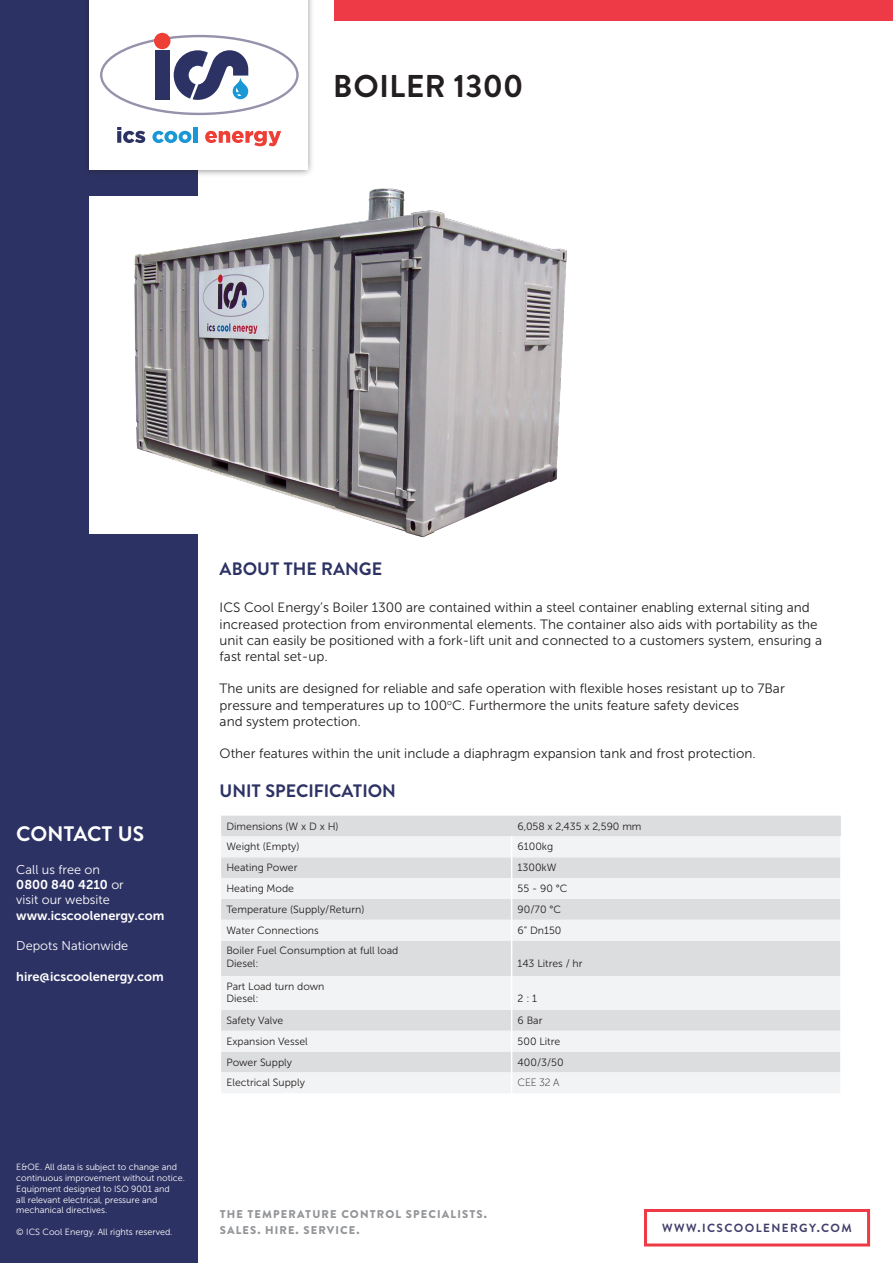
<style>
.page{position:relative;width:893px;height:1263px;background:#fff}
.page>*{position:absolute;margin:0;border:0;box-sizing:border-box;transform-origin:0 0}
.BRANDON_TABLE_TEXT{font:700 31.5px "Brandon Text";letter-spacing:.02em;color:#231f20}
.t1{font:700 21px "Brandon Text";color:#fff}
.t2{font:700 18px "Brandon Text";color:#2d3264}
.t3{font:13.5px/16.2px "Museo Sans 300";color:#231f20}
.t4{font:12.75px "Museo Sans 700";color:#fff}
.t5{font:12.75px "Museo Sans 300";color:#fff}
.t6{font:700 11.85px "Brandon Text";letter-spacing:.12em;color:#423e6b}
.t7{font:900 11.25px/16.5px "Brandon Text";letter-spacing:.1em;color:#939598}
.t8{font:10.5px "Museo Sans 300";color:#231f20}
.Museo_table_text{font:10.5px "Museo Sans 100";color:#231f20}
.t9{font:9px/10.8px "Museo Sans 300";color:#fff}
.s1{font-family:"Museo Sans 300"}
</style>
<div class="page">
<div style="left:0;top:0;width:198px;height:1263px;background:#2d3264"></div>
<div style="left:81px;top:0;width:234px;height:178px;background:#231f20;opacity:.55"></div>
<div style="left:89px;top:0;width:218px;height:170px;background:#fff"></div>
<div style="left:154px;top:33px;width:16px;height:16px;background:#ee3f37;border-radius:50%"></div>
<svg style="left:100px;top:35px;width:199px;height:80px"></svg>
<svg style="left:117px;top:127px;width:28px;height:16px"></svg>
<svg style="left:152px;top:131px;width:39px;height:12px"></svg>
<hr style="left:193px;top:127px;width:4px;height:16px;background:#1a97d5">
<svg style="left:205px;top:131px;width:76px;height:15px"></svg>
<div style="left:644px;top:1209px;width:226px;height:37px;border:3px solid #ee3946"></div>
<div style="left:335px;top:0;width:558px;height:21px;background:#ee3946"></div>
<div style="left:89px;top:196px;width:342px;height:337px;background:#fff"></div>
<div style="left:221px;top:816px;width:620px;height:20px;background:#dcdddf"></div>
<svg style="left:221px;top:836px;width:619px;height:257px;fill:#f2f3f4"></svg>
<svg style="left:511px;top:836px;width:1px;height:104px"></svg>
<hr style="left:511px;top:940px;width:1px;height:36px;background:#fff">
<hr style="left:511px;top:976px;width:1px;height:34px;background:#fff">
<svg style="left:511px;top:1010px;width:1px;height:83px"></svg>
<img style="left:128px;top:188px;width:439px;height:350px">
<p class="BRANDON_TABLE_TEXT" style="left:333px;top:64px;width:191px">BOILER 1300</p>
<p class="t1" style="left:16px;top:819px;width:129px">CONTACT US</p>
<p class="t5" style="left:16px;top:863px;width:85px">Call us free on</p>
<p class="t4" style="left:16px;top:878px;width:109px">0800 840 4210 <span class="s1">or</span></p>
<p class="t5" style="left:16px;top:893px;width:95px">visit our website</p>
<p class="t4" style="left:16px;top:908px;width:150px">www.icscoolenergy.com</p>
<p class="t5" style="left:16px;top:939px;width:113px">Depots Nationwide</p>
<p class="t4" style="left:16px;top:969px;width:149px">hire@icscoolenergy.com</p>
<p class="t9" style="left:16px;top:1162px;width:170px">E&amp;OE. All data is subject to change and continuous improvement without notice.<br>Equipment designed to ISO 9001 and<br>all relevant electrical, pressure and mechanical directives.</p>
<p class="t9" style="left:16px;top:1226px;width:158px">© ICS Cool Energy. All rights reserved.</p>
<p class="t2" style="left:220px;top:556px;width:164px">ABOUT THE RANGE</p>
<p class="t3" style="left:220px;top:600px;width:604px">ICS Cool Energy’s Boiler 1300 are contained within a steel container enabling external siting and increased protection from environmental elements. The container also aids with portability as the unit can easily be positioned with a fork-lift unit and connected to a customers system, ensuring a fast rental set-up.</p>
<p class="t3" style="left:220px;top:681px;width:567px">The units are designed for reliable and safe operation with flexible hoses resistant up to 7Bar pressure and temperatures up to 100<sup>o</sup>C. Furthermore the units feature safety devices</p>
<p class="t3" style="left:220px;top:713px;width:143px">and system protection.</p>
<p class="t3" style="left:220px;top:746px;width:538px">Other features within the unit include a diaphragm expansion tank and frost protection.</p>
<p class="t2" style="left:220px;top:778px;width:178px">UNIT SPECIFICATION</p>
<p class="t8" style="left:226px;top:820px;width:114px">Dimensions (W x D x H)</p>
<p class="t8" style="left:518px;top:820px;width:125px">6,058 x 2,435 x 2,590 mm</p>
<p class="t8" style="left:226px;top:841px;width:75px">Weight (Empty)</p>
<p class="t8" style="left:518px;top:841px;width:37px">6100kg</p>
<p class="t8" style="left:226px;top:862px;width:72px">Heating Power</p>
<p class="t8" style="left:518px;top:862px;width:40px">1300kW</p>
<p class="t8" style="left:226px;top:883px;width:69px">Heating Mode</p>
<p class="t8" style="left:518px;top:883px;width:51px">55 - 90 °C</p>
<p class="t8" style="left:226px;top:903px;width:140px">Temperature (Supply/Return)</p>
<p class="t8" style="left:518px;top:903px;width:45px">90/70 °C</p>
<p class="t8" style="left:226px;top:924px;width:94px">Water Connections</p>
<p class="t8" style="left:518px;top:924px;width:45px">6” Dn150</p>
<p class="t8" style="left:226px;top:945px;width:173px">Boiler Fuel Consumption at full load</p>
<p class="t8" style="left:226px;top:958px;width:34px">Diesel:</p>
<p class="t8" style="left:518px;top:958px;width:66px">143 Litres / hr</p>
<p class="t8" style="left:226px;top:980px;width:100px">Part Load turn down</p>
<p class="t8" style="left:226px;top:993px;width:34px">Diesel:</p>
<p class="t8" style="left:518px;top:993px;width:21px">2 : 1</p>
<p class="t8" style="left:226px;top:1014px;width:58px">Safety Valve</p>
<p class="t8" style="left:518px;top:1014px;width:26px">6 Bar</p>
<p class="t8" style="left:226px;top:1035px;width:83px">Expansion Vessel</p>
<p class="t8" style="left:518px;top:1035px;width:44px">500 Litre</p>
<p class="t8" style="left:226px;top:1056px;width:67px">Power Supply</p>
<p class="t8" style="left:518px;top:1056px;width:47px">400/3/50</p>
<p class="t8" style="left:226px;top:1077px;width:80px">Electrical Supply</p>
<p class="Museo_table_text" style="left:518px;top:1077px;width:43px">CEE 32 A</p>
<p class="t7" style="left:220px;top:1205px;width:269px">THE TEMPERATURE CONTROL SPECIALISTS.<br>SALES. HIRE. SERVICE.</p>
<p class="t6" style="left:662px;top:1220px;width:191px">WWW.ICSCOOLENERGY.COM</p>
</div>
